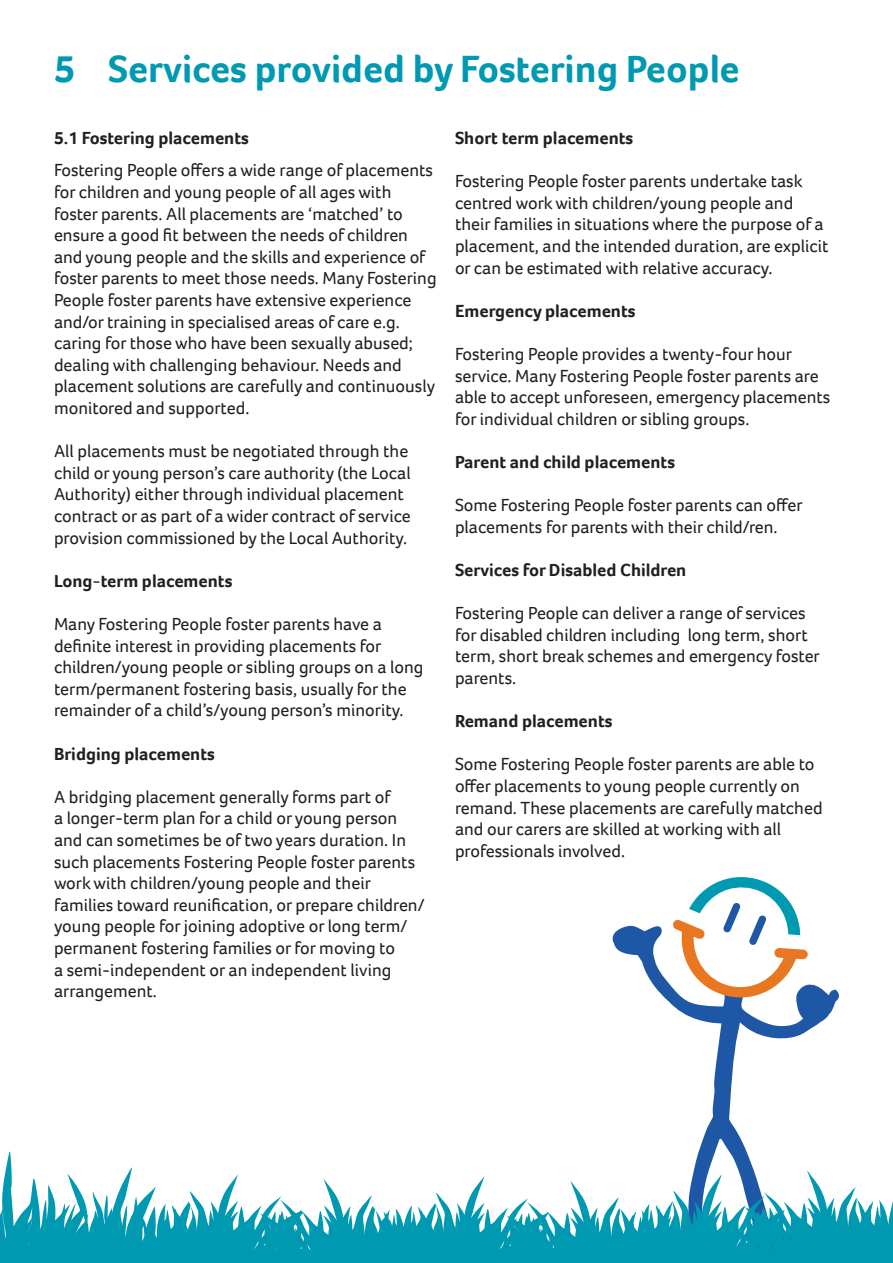
<style>
.page{position:relative;width:893px;height:1263px;background:#fff}
.page>*{position:absolute;margin:0;border:0;box-sizing:border-box;transform-origin:0 0}
.t1{font:700 39px "Foco";color:#0099b2}
.t2{font:18px/21.6px "Foco";color:#231f20}
.t3{font:700 18px "Foco";color:#231f20}
</style>
<div class="page">
<svg style="left:612px;top:925px;width:227px;height:226px"></svg>
<svg style="left:672px;top:877px;width:136px;height:126px"></svg>
<svg style="left:0;top:1151px;width:893px;height:112px"></svg>
<p class="t1" style="left:54px;top:43px;width:687px">5 Services provided by Fostering People</p>
<p class="t3" style="left:54px;top:126px;width:196px">5.1 Fostering placements</p>
<p class="t2" style="left:54px;top:159px;width:384px">Fostering People offers a wide range of placements for children and young people of all ages with foster parents. All placements are ‘matched’ to ensure a good fit between the needs of children and young people and the skills and experience of foster parents to meet those needs. Many Fostering People foster parents have extensive experience and/or training in specialised areas of care e.g. caring for those who have been sexually abused; dealing with challenging behaviour. Needs and placement solutions are carefully and continuously monitored and supported.</p>
<p class="t2" style="left:54px;top:440px;width:358px">All placements must be negotiated through the child or young person’s care authority (the Local Authority) either through individual placement contract or as part of a wider contract of service</p>
<p class="t2" style="left:54px;top:526px;width:355px">provision commissioned by the Local Authority.</p>
<p class="t3" style="left:54px;top:569px;width:180px">Long-term placements</p>
<p class="t2" style="left:54px;top:613px;width:371px">Many Fostering People foster parents have a definite interest in providing placements for children/young people or sibling groups on a long term/permanent fostering basis, usually for the remainder of a child’s/young person’s minority.</p>
<p class="t3" style="left:54px;top:742px;width:162px">Bridging placements</p>
<p class="t2" style="left:54px;top:786px;width:372px">A bridging placement generally forms part of<br>a longer-term plan for a child or young person and can sometimes be of two years duration. In such placements Fostering People foster parents work with children/young people and their families toward reunification, or prepare children/ young people for joining adoptive or long term/ permanent fostering families or for moving to<br>a semi-independent or an independent living arrangement.</p>
<p class="t3" style="left:455px;top:126px;width:180px">Short term placements</p>
<p class="t2" style="left:455px;top:170px;width:375px">Fostering People foster parents undertake task centred work with children/young people and their families in situations where the purpose of a placement, and the intended duration, are explicit or can be estimated with relative accuracy.</p>
<p class="t3" style="left:455px;top:299px;width:182px">Emergency placements</p>
<p class="t2" style="left:455px;top:343px;width:377px">Fostering People provides a twenty-four hour service. Many Fostering People foster parents are able to accept unforeseen, emergency placements for individual children or sibling groups.</p>
<p class="t3" style="left:455px;top:450px;width:222px">Parent and child placements</p>
<p class="t2" style="left:455px;top:494px;width:349px">Some Fostering People foster parents can offer placements for parents with their child/ren.</p>
<p class="t3" style="left:455px;top:558px;width:233px">Services for Disabled Children</p>
<p class="t2" style="left:455px;top:602px;width:366px">Fostering People can deliver a range of services for disabled children including long term, short term, short break schemes and emergency foster parents.</p>
<p class="t3" style="left:455px;top:709px;width:159px">Remand placements</p>
<p class="t2" style="left:455px;top:753px;width:369px">Some Fostering People foster parents are able to offer placements to young people currently on remand. These placements are carefully matched and our carers are skilled at working with all professionals involved.</p>
</div>
